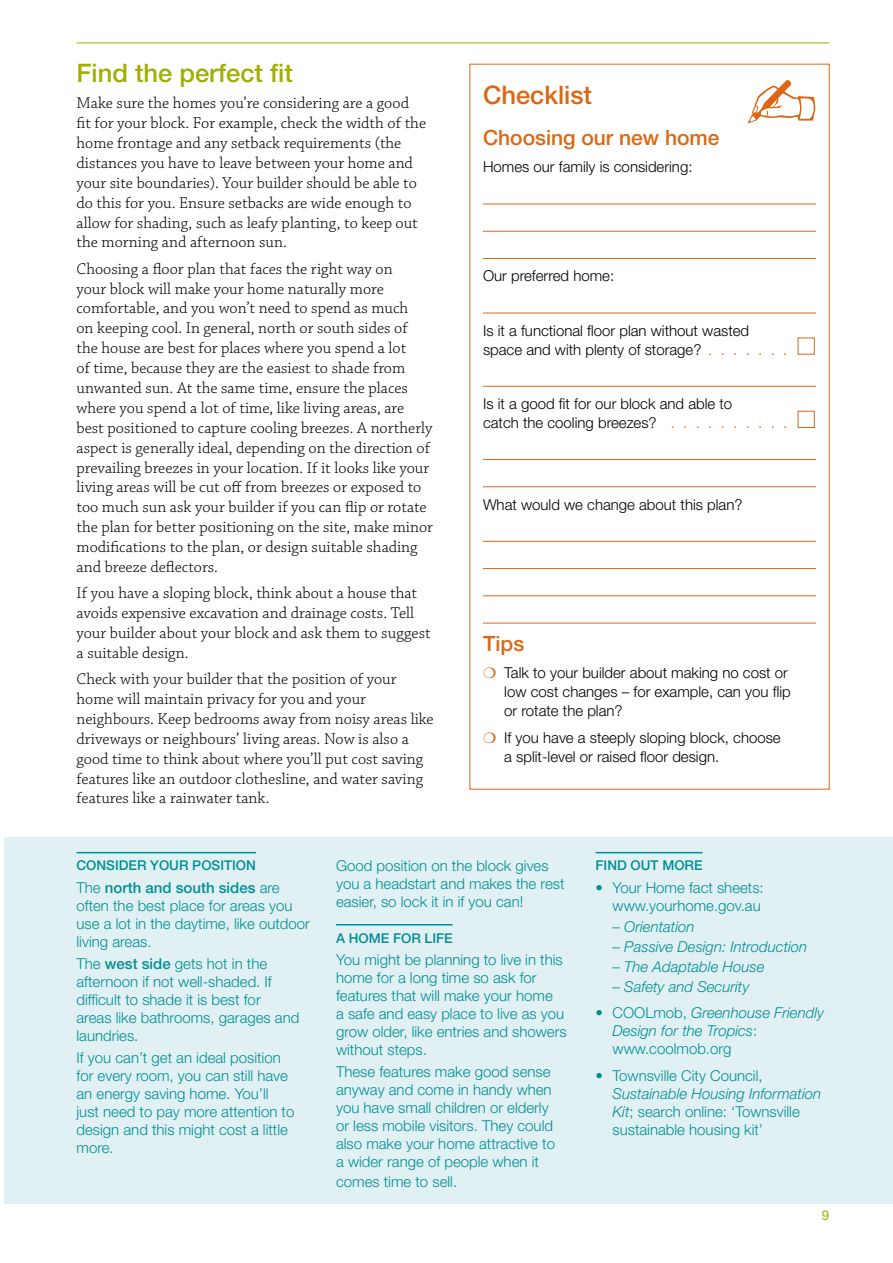
<style>
.page{position:relative;width:893px;height:1263px;background:#fff}
.page>*{position:absolute;margin:0;border:0;box-sizing:border-box;transform-origin:0 0}
.t1{font:500 25.5px "Helvetica Neue LT Std";color:#a0af00}
.t2{font:500 25.5px "Helvetica Neue LT Std";color:#dc6712}
.t3{font:500 21px "Helvetica Neue LT Std";color:#dc6712}
.t4{font:300 16.5px/20px "Chaparral Pro";color:#000}
.t5{font:300 15px/18px "Helvetica Neue LT Std";color:#008e96}
.t6{font:300 15px/18.8px "Helvetica Neue LT Std";color:#000}
.t7{font:italic 300 15px/18px "Helvetica Neue LT Std";color:#008e96}
.t8{font:500 13.5px "Helvetica Neue LT Std";letter-spacing:.13em;color:#008e96}
.t9{font:13.5px "Helvetica Neue LT Std";color:#a0af00}
.s1{color:#dc6712}
.s2{font-weight:500}
.s3{font-style:normal}
.s4{font-style:italic}
</style>
<div class="page">
<hr style="left:77px;top:43px;width:752px;height:1px;background:#a0af00">
<div style="left:4px;top:837px;width:889px;height:366px;background:#e1f1f3"></div>
<hr style="left:483px;top:204px;width:333px;height:1px;background:#dc6712">
<hr style="left:483px;top:231px;width:333px;height:1px;background:#dc6712">
<hr style="left:483px;top:258px;width:333px;height:1px;background:#dc6712">
<hr style="left:483px;top:313px;width:333px;height:1px;background:#dc6712">
<hr style="left:483px;top:386px;width:333px;height:1px;background:#dc6712">
<hr style="left:483px;top:459px;width:333px;height:1px;background:#dc6712">
<hr style="left:483px;top:486px;width:333px;height:1px;background:#dc6712">
<hr style="left:483px;top:541px;width:333px;height:1px;background:#dc6712">
<hr style="left:483px;top:568px;width:333px;height:1px;background:#dc6712">
<hr style="left:483px;top:595px;width:333px;height:1px;background:#dc6712">
<hr style="left:483px;top:623px;width:333px;height:1px;background:#dc6712">
<div style="left:798px;top:411px;width:17px;height:17px;background:#fff;border:1px solid #dc6712"></div>
<hr style="left:77px;top:852px;width:179px;height:1px;background:#008e96">
<hr style="left:336px;top:924px;width:117px;height:1px;background:#008e96">
<hr style="left:596px;top:852px;width:107px;height:1px;background:#008e96">
<svg style="left:748px;top:80px;width:67px;height:43px"></svg>
<h1 class="t1" style="left:77px;top:58px;width:218px">Find the perfect fit</h1>
<p class="t4" style="left:77px;top:94px;width:351px">Make sure the homes you’re considering are a good fit for your block. For example, check the width of the home frontage and any setback requirements (the distances you have to leave between your home and your site boundaries). Your builder should be able to do this for you. Ensure setbacks are wide enough to allow for shading, such as leafy planting, to keep out the morning and afternoon sun.</p>
<p class="t4" style="left:77px;top:259px;width:358px">Choosing a floor plan that faces the right way on<br>your block will make your home naturally more comfortable, and you won’t need to spend as much<br>on keeping cool. In general, north or south sides of the house are best for places where you spend a lot<br>of time, because they are the easiest to shade from unwanted sun. At the same time, ensure the places where you spend a lot of time, like living areas, are best positioned to capture cooling breezes. A northerly aspect is generally ideal, depending on the direction of prevailing breezes in your location. If it looks like your living areas will be cut off from breezes or exposed to too much sun ask your builder if you can flip or rotate the plan for better positioning on the site, make minor modifications to the plan, or design suitable shading and breeze deflectors.</p>
<p class="t4" style="left:77px;top:584px;width:356px">If you have a sloping block, think about a house that avoids expensive excavation and drainage costs. Tell your builder about your block and ask them to suggest a suitable design.</p>
<p class="t4" style="left:77px;top:670px;width:359px">Check with your builder that the position of your home will maintain privacy for you and your neighbours. Keep bedrooms away from noisy areas like driveways or neighbours’ living areas. Now is also a good time to think about where you’ll put cost saving features like an outdoor clothesline, and water saving features like a rainwater tank.</p>
<h1 class="t2" style="left:483px;top:80px;width:111px">Checklist</h1>
<p class="t3" style="left:483px;top:125px;width:238px">Choosing our new home</p>
<p class="t6" style="left:483px;top:157px;width:211px">Homes our family is considering:</p>
<p class="t6" style="left:483px;top:266px;width:133px">Our preferred home:</p>
<p class="t6" style="left:483px;top:321px;width:268px">Is it a functional floor plan without wasted space and with plenty of storage? <span class="s1">........</span></p>
<p class="t6" style="left:483px;top:394px;width:302px">Is it a good fit for our block and able to<br>catch the cooling breezes? <span class="s1">. . . . . . . . . .</span></p>
<p class="t6" style="left:483px;top:495px;width:261px">What would we change about this plan?</p>
<p class="t3" style="left:483px;top:631px;width:43px">Tips</p>
<p class="t6" style="left:504px;top:663px;width:288px;text-indent:-21px"><span class="s1">❍</span> Talk to your builder about making no cost or low cost changes – for example, can you flip or rotate the plan?</p>
<p class="t6" style="left:504px;top:728px;width:278px;text-indent:-21px"><span class="s1">❍</span> If you have a steeply sloping block, choose a split-level or raised floor design.</p>
<p class="t8" style="left:77px;top:857px;width:181px">Consider your position</p>
<p class="t5" style="left:77px;top:878px;width:235px">The <span class="s2">north and south sides</span> are often the best place for areas you use a lot in the daytime, like outdoor living areas.</p>
<p class="t5" style="left:77px;top:954px;width:224px">The <span class="s2">west side</span> gets hot in the afternoon if not well-shaded. If difficult to shade it is best for areas like bathrooms, garages and laundries.</p>
<p class="t5" style="left:77px;top:1048px;width:219px">If you can’t get an ideal position for every room, you can still have an energy saving home. You’ll just need to pay more attention to design and this might cost a little more.</p>
<p class="t5" style="left:336px;top:857px;width:230px">Good position on the block gives you a headstart and makes the rest easier, so lock it in if you can!</p>
<p class="t8" style="left:336px;top:930px;width:118px">A home for life</p>
<p class="t5" style="left:336px;top:950px;width:232px">You might be planning to live in this home for a long time so ask for features that will make your home<br>a safe and easy place to live as you grow older, like entries and showers without steps.</p>
<p class="t5" style="left:336px;top:1062px;width:220px">These features make good sense anyway and come in handy when you have small children or elderly or less mobile visitors. They could also make your home attractive to a wider range of people when it</p>
<p class="t5" style="left:336px;top:1172px;width:123px">comes time to sell.</p>
<p class="t8" style="left:596px;top:857px;width:109px">Find out more</p>
<p class="t5" style="left:596px;top:878px;width:170px;line-height:18.8px;text-align:right">• Your Home fact sheets: www.yourhome.gov.au</p>
<p class="t7" style="left:613px;top:917px;width:83px"><span class="s3">–</span> Orientation</p>
<p class="t7" style="left:613px;top:937px;width:196px"><span class="s3">–</span> Passive Design: Introduction</p>
<p class="t7" style="left:613px;top:957px;width:153px"><span class="s3">–</span> The Adaptable House</p>
<p class="t7" style="left:613px;top:977px;width:138px"><span class="s3">–</span> Safety and Security</p>
<p class="t7" style="left:613px;top:1004px;width:213px;text-indent:-17px"><span class="s3">• COOLmob,</span> Greenhouse Friendly<br>Design for the Tropics<span class="s3">: www.coolmob.org</span></p>
<p class="t5" style="left:596px;top:1066px;width:169px">• Townsville City Council,</p>
<p class="t5" style="left:613px;top:1084px;width:210px"><span class="s4">Sustainable Housing Information<br>Kit</span>; search online: ‘Townsville sustainable housing kit’</p>
<p class="t9" style="left:822px;top:1207px;width:9px">9</p>
</div>
